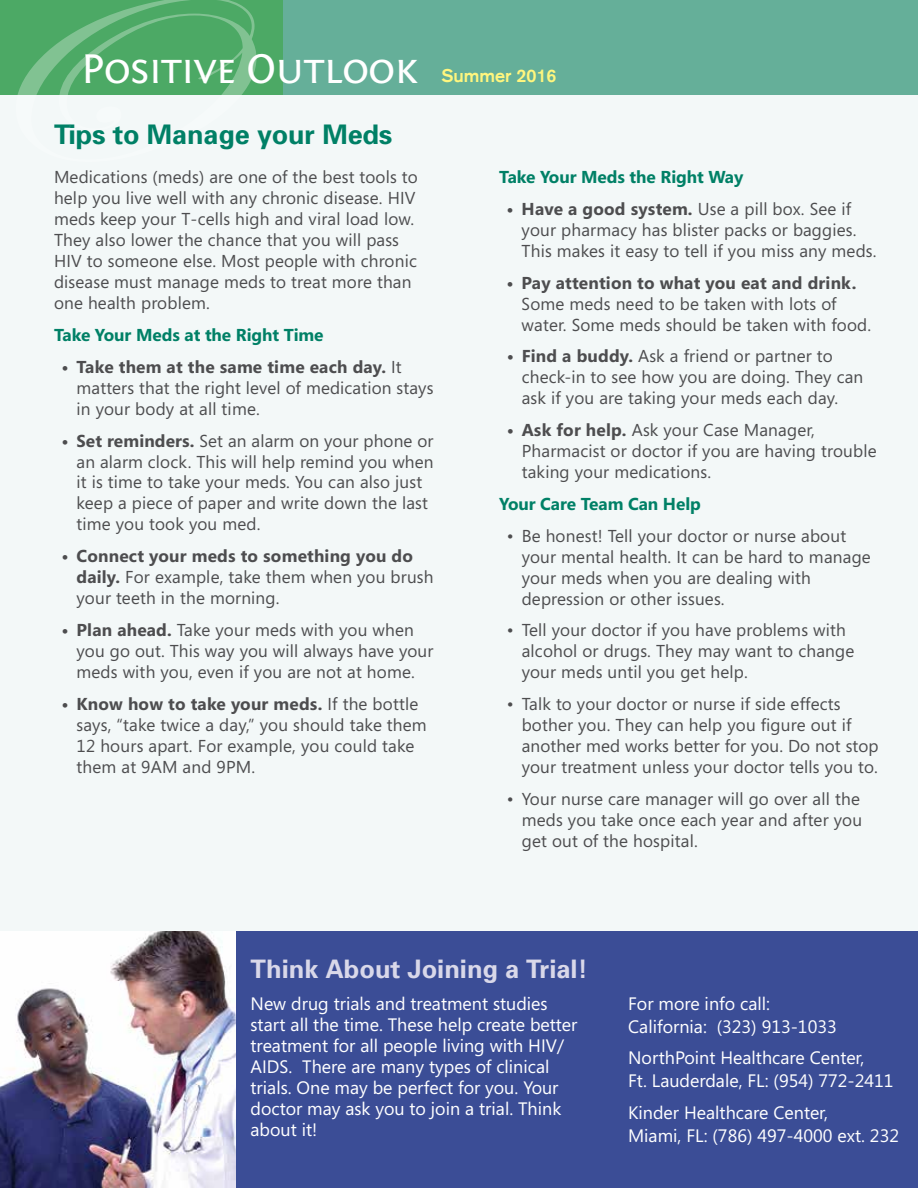
<style>
.page{position:relative;width:918px;height:1188px;background:#fff}
.page>*{position:absolute;margin:0;border:0;box-sizing:border-box;transform-origin:0 0}
.t1{font:43.5px "Fontin Sans Small Caps";letter-spacing:-.02em;color:#fff}
.t2{font:700 27px "Univers";letter-spacing:-.005em;color:#008066}
.t3{font:700 25.5px "Univers";color:#d9d8e9}
.t4{font:18px/21px "Segoe";color:#fff}
.t5{font:700 18px "Akzidenz Grotesk";color:#fff67e}
.t6{font:17.25px/21px "Segoe";letter-spacing:.01em;color:#4d4d4f}
.t7{font:700 17.25px "Segoe";letter-spacing:-.005em;color:#008066}
.t8{font:700 17.25px "Segoe";letter-spacing:.01em;color:#4d4d4f}
.s1{font-weight:700}
</style>
<div class="page">
<div style="left:0;top:76px;width:918px;height:1112px;background:#f3f8f8"></div>
<div style="left:0;top:0;width:325px;height:94px;background:#4ca965"></div>
<svg style="left:16px;top:0;width:240px;height:95px"></svg>
<div style="left:284px;top:0;width:634px;height:94px;background:#65af99"></div>
<div style="left:0;top:932px;width:918px;height:256px;background:#3b4d96"></div>
<img style="left:0;top:932px;width:235px;height:256px">
<h1 class="t1" style="left:81px;top:45px;width:339px">Positive Outlook</h1>
<p class="t5" style="left:442px;top:65px;width:116px">Summer 2016</p>
<h2 class="t2" style="left:54px;top:117px;width:340px">Tips to Manage your Meds</h2>
<p class="t6" style="left:54px;top:166px;width:365px">Medications (meds) are one of the best tools to help you live well with any chronic disease. HIV meds keep your T-cells high and viral load low.<br>They also lower the chance that you will pass HIV to someone else. Most people with chronic disease must manage meds to treat more than one health problem.</p>
<p class="t7" style="left:54px;top:323px;width:271px">Take Your Meds at the Right Time</p>
<p class="t6" style="left:77px;top:356px;width:359px;text-indent:-15px"><span class="s1">• Take them at the same time each day.</span> It matters that the right level of medication stays in your body at all time.</p>
<p class="t6" style="left:77px;top:429px;width:359px;text-indent:-15px"><span class="s1">• Set reminders.</span> Set an alarm on your phone or an alarm clock. This will help remind you when it is time to take your meds. You can also just keep a piece of paper and write down the last time you took you med.</p>
<p class="t6" style="left:77px;top:545px;width:359px;text-indent:-15px"><span class="s1">• Connect your meds to something you do daily.</span> For example, take them when you brush your teeth in the morning.</p>
<p class="t6" style="left:77px;top:619px;width:359px;text-indent:-15px"><span class="s1">• Plan ahead.</span> Take your meds with you when you go out. This way you will always have your meds with you, even if you are not at home.</p>
<p class="t6" style="left:77px;top:693px;width:352px;text-indent:-15px"><span class="s1">• Know how to take your meds.</span> If the bottle says, “take twice a day,” you should take them 12 hours apart. For example, you could take them at 9AM and 9PM.</p>
<p class="t7" style="left:499px;top:165px;width:246px">Take Your Meds the Right Way</p>
<p class="t6" style="left:522px;top:198px;width:356px;text-indent:-15px"><span class="s1">• Have a good system.</span> Use a pill box. See if your pharmacy has blister packs or baggies.<br>This makes it easy to tell if you miss any meds.</p>
<p class="t8" style="left:507px;top:270px;width:351px">• Pay attention to what you eat and drink.</p>
<p class="t6" style="left:522px;top:293px;width:351px">Some meds need to be taken with lots of water. Some meds should be taken with food.</p>
<p class="t6" style="left:522px;top:345px;width:343px;text-indent:-15px"><span class="s1">• Find a buddy.</span> Ask a friend or partner to check-in to see how you are doing. They can ask if you are taking your meds each day.</p>
<p class="t6" style="left:522px;top:419px;width:356px;text-indent:-15px"><span class="s1">• Ask for help.</span> Ask your Case Manager,<br>Pharmacist or doctor if you are having trouble taking your medications.</p>
<p class="t7" style="left:499px;top:492px;width:203px">Your Care Team Can Help</p>
<p class="t6" style="left:522px;top:525px;width:351px;text-indent:-15px">• Be honest! Tell your doctor or nurse about your mental health. It can be hard to manage your meds when you are dealing with depression or other issues.</p>
<p class="t6" style="left:522px;top:619px;width:334px;text-indent:-15px">• Tell your doctor if you have problems with alcohol or drugs. They may want to change your meds until you get help.</p>
<p class="t6" style="left:522px;top:693px;width:358px;text-indent:-15px">• Talk to your doctor or nurse if side effects bother you. They can help you figure out if another med works better for you. Do not stop your treatment unless your doctor tells you to.</p>
<p class="t6" style="left:522px;top:788px;width:342px;text-indent:-15px">• Your nurse care manager will go over all the meds you take once each year and after you get out of the hospital.</p>
<h3 class="t3" style="left:251px;top:952px;width:339px">Think About Joining a Trial!</h3>
<p class="t4" style="left:251px;top:992px;width:328px">New drug trials and treatment studies start all the time. These help create better treatment for all people living with HIV/ AIDS. There are many types of clinical trials. One may be perfect for you. Your doctor may ask you to join a trial. Think about it!</p>
<p class="t4" style="left:628px;top:992px;width:210px;line-height:22.8px">For more info call:<br>California: (323) 913-1033</p>
<p class="t4" style="left:628px;top:1046px;width:267px;line-height:22.8px">NorthPoint Healthcare Center,<br>Ft. Lauderdale, FL: (954) 772-2411</p>
<p class="t4" style="left:628px;top:1101px;width:272px;line-height:22.8px">Kinder Healthcare Center,<br>Miami, FL: (786) 497-4000 ext. 232</p>
</div>
